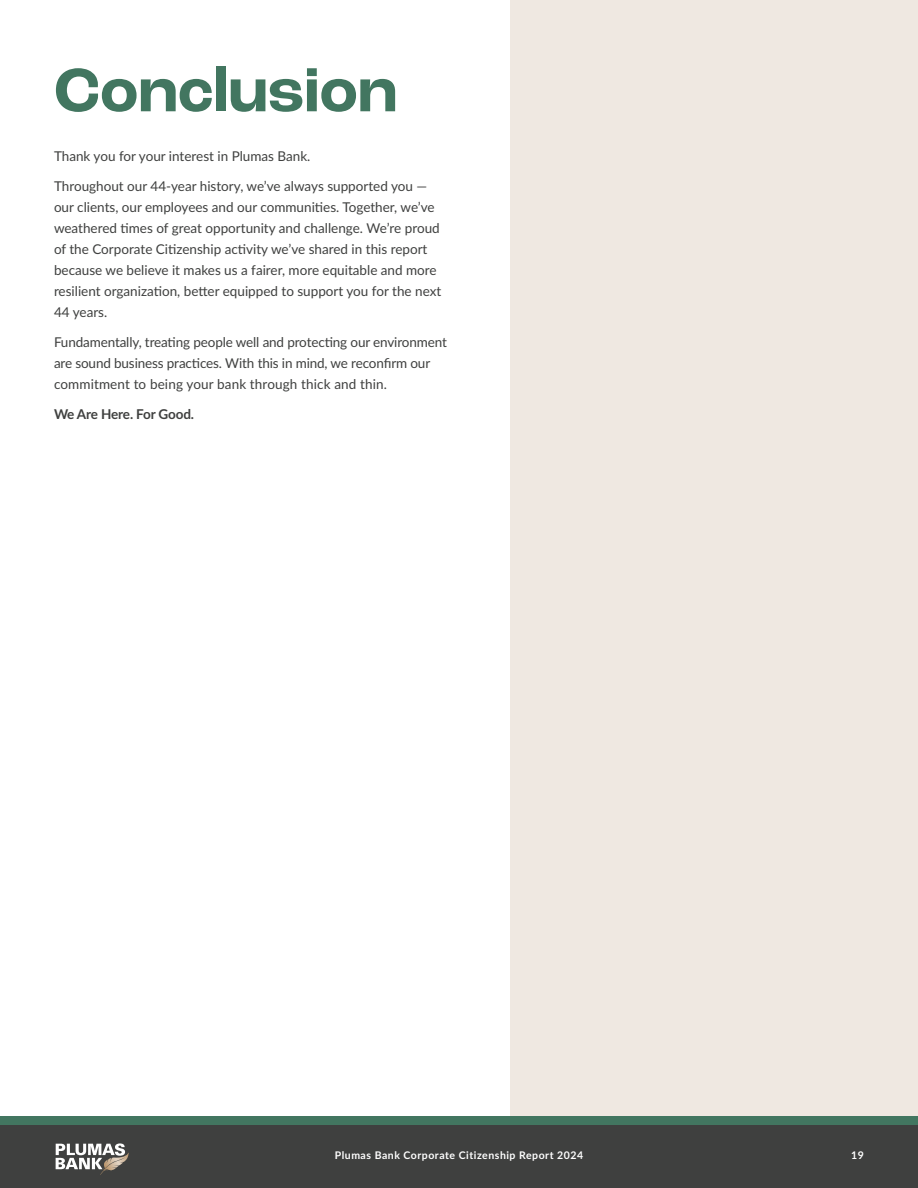
<style>
.page{position:relative;width:918px;height:1188px;background:#fff}
.page>*{position:absolute;margin:0;border:0;box-sizing:border-box;transform-origin:0 0}
.t1{font:100 extra-condensed 64.5px "Roc Grotesk Variable";color:#427660}
.t2{font:13.5px/21px "Lato";color:#3f403f}
.t3{font:700 13.5px "Lato";letter-spacing:-.015em;color:#3f403f}
.t4{font:700 10.5px "Lato";letter-spacing:.05em;color:#fff}
</style>
<div class="page">
<div style="left:511px;top:0;width:407px;height:1174px;background:#efe8e1"></div>
<div style="left:0;top:1125px;width:918px;height:63px;background:#3f403f"></div>
<div style="left:0;top:1116px;width:918px;height:9px;background:#427660"></div>
<svg style="left:56px;top:1143px;width:73px;height:32px"></svg>
<h1 class="t1" style="left:54px;top:56px;width:345px">Conclusion</h1>
<p class="t2" style="left:54px;top:145px;width:258px">Thank you for your interest in Plumas Bank.</p>
<p class="t2" style="left:54px;top:175px;width:389px">Throughout our 44-year history, we’ve always supported you — our clients, our employees and our communities. Together, we’ve weathered times of great opportunity and challenge. We’re proud of the Corporate Citizenship activity we’ve shared in this report because we believe it makes us a fairer, more equitable and more resilient organization, better equipped to support you for the next 44 years.</p>
<p class="t2" style="left:54px;top:331px;width:394px">Fundamentally, treating people well and protecting our environment are sound business practices. With this in mind, we reconfirm our commitment to being your bank through thick and thin.</p>
<p class="t3" style="left:54px;top:404px;width:142px">We Are Here. For Good.</p>
<p class="t4" style="left:335px;top:1148px;width:250px">Plumas Bank Corporate Citizenship Report 2024</p>
<p class="t4" style="left:851px;top:1148px;width:14px">19</p>
</div>
